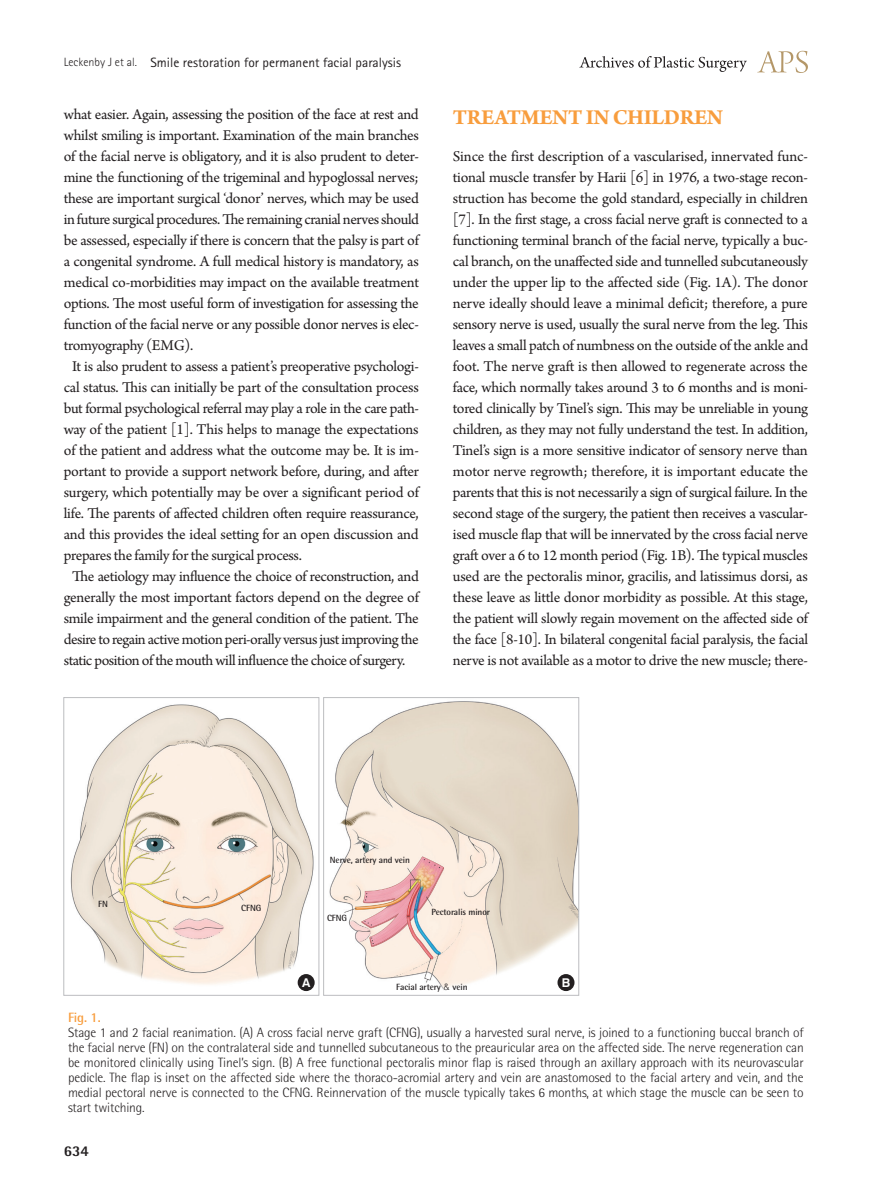
<style>
.page{position:relative;width:893px;height:1191px;background:#fff}
.page>*{position:absolute;margin:0;border:0;box-sizing:border-box;transform-origin:0 0}
.t1{font:700 22.5px "Arno Pro";letter-spacing:-.02em;color:#f89d3d}
.t2{font:15.75px/21px "Arno Pro";letter-spacing:-.02em;color:#231f20;text-align:justify}
.t3{font:800 15px "Rotis Semi Sans Std";color:#231f20}
.t4{font:300 13.5px/15px "Rotis Semi Sans Std";letter-spacing:-.01em;color:#231f20;text-align:justify}
.t5{font:13.5px "Rotis Sans Serif Std";color:#231f20}
.t6{font:700 13.5px "Rotis Semi Sans Std";color:#f89d3d}
.t7{font:700 12.15px "Swiss 721 BT";color:#fff}
.t8{font:700 9px "Rotis Semi Sans Std";letter-spacing:-.01em;color:#231f20}
.s1{font-weight:300;font-size:12px}
.s2{font-family:"Dotum";font-weight:400}
</style>
<div class="page">
<svg style="left:757px;top:51px;width:51px;height:22px"></svg>
<svg style="left:579px;top:56px;width:168px;height:16px"></svg>
<img style="left:70px;top:704px;width:245px;height:288px">
<div style="left:64px;top:697px;width:255px;height:298px;border:1px solid #bcbdc0"></div>
<img style="left:329px;top:701px;width:248px;height:291px">
<div style="left:323px;top:697px;width:256px;height:298px;border:1px solid #bcbdc0"></div>
<div style="left:298px;top:974px;width:17px;height:17px;background:#231f20;border-radius:50%"></div>
<div style="left:557px;top:974px;width:17px;height:17px;background:#231f20;border-radius:50%"></div>
<p class="t5" style="left:64px;top:54px;width:339px"><span class="s1">Leckenby J et al.</span> Smile restoration for permanent facial paralysis</p>
<p class="t2" style="left:64px;top:105px;width:356px">what easier. Again, assessing the position of the face at rest and</p>
<p class="t2" style="left:64px;top:126px;width:357px">whilst smiling is important. Examination of the main branches</p>
<p class="t2" style="left:64px;top:147px;width:357px">of the facial nerve is obligatory, and it is also prudent to deter-</p>
<p class="t2" style="left:64px;top:168px;width:357px">mine the functioning of the trigeminal and hypoglossal nerves;</p>
<p class="t2" style="left:64px;top:189px;width:357px">these are important surgical ‘donor’ nerves, which may be used</p>
<p class="t2" style="left:64px;top:210px;width:357px">in future surgical procedures. The remaining cranial nerves should</p>
<p class="t2" style="left:64px;top:231px;width:357px">be assessed, especially if there is concern that the palsy is part of</p>
<p class="t2" style="left:64px;top:252px;width:357px">a congenital syndrome. A full medical history is mandatory, as</p>
<p class="t2" style="left:64px;top:273px;width:357px">medical co-morbidities may impact on the available treatment</p>
<p class="t2" style="left:64px;top:294px;width:357px">options. The most useful form of investigation for assessing the</p>
<p class="t2" style="left:64px;top:315px;width:357px">function of the facial nerve or any possible donor nerves is elec-</p>
<p class="t2" style="left:64px;top:336px;width:131px">tromyography (EMG).</p>
<p class="t2" style="left:72px;top:357px;width:348px">It is also prudent to assess a patient’s preoperative psychologi-</p>
<p class="t2" style="left:64px;top:378px;width:356px">cal status. This can initially be part of the consultation process</p>
<p class="t2" style="left:64px;top:399px;width:357px">but formal psychological referral may play a role in the care path-</p>
<p class="t2" style="left:64px;top:420px;width:356px">way of the patient [1]. This helps to manage the expectations</p>
<p class="t2" style="left:64px;top:441px;width:357px">of the patient and address what the outcome may be. It is im-</p>
<p class="t2" style="left:64px;top:462px;width:357px">portant to provide a support network before, during, and after</p>
<p class="t2" style="left:64px;top:483px;width:357px">surgery, which potentially may be over a significant period of</p>
<p class="t2" style="left:64px;top:504px;width:356px">life. The parents of affected children often require reassurance,</p>
<p class="t2" style="left:64px;top:525px;width:356px">and this provides the ideal setting for an open discussion and</p>
<p class="t2" style="left:64px;top:546px;width:240px">prepares the family for the surgical process.</p>
<p class="t2" style="left:72px;top:566px;width:348px">The aetiology may influence the choice of reconstruction, and</p>
<p class="t2" style="left:64px;top:587px;width:357px">generally the most important factors depend on the degree of</p>
<p class="t2" style="left:64px;top:608px;width:357px">smile impairment and the general condition of the patient. The</p>
<p class="t2" style="left:64px;top:629px;width:357px">desire to regain active motion peri-orally versus just improving the</p>
<p class="t2" style="left:64px;top:650px;width:343px">static position of the mouth will influence the choice of surgery.</p>
<h1 class="t1" style="left:453px;top:105px;width:271px">TREATMENT IN CHILDREN</h1>
<p class="t2" style="left:453px;top:147px;width:357px">Since the first description of a vascularised, innervated func&shy;tional muscle transfer by Harii [6] in 1976, a two-stage recon&shy;struction has become the gold standard, especially in children [7]. In the first stage, a cross facial nerve graft is connected to a functioning terminal branch of the facial nerve, typically a buc&shy;cal branch, on the unaffected side and tunnelled subcutaneously under the upper lip to the affected side (Fig. 1A). The donor nerve ideally should leave a minimal deficit; therefore, a pure sensory nerve is used, usually the sural nerve from the leg. This leaves a small patch of numbness on the outside of the ankle and foot. The nerve graft is then allowed to regenerate across the face, which normally takes around 3 to 6 months and is moni&shy;tored clinically by Tinel’s sign. This may be unreliable in young children, as they may not fully understand the test. In addition, Tinel’s sign is a more sensitive indicator of sensory nerve than motor nerve regrowth; therefore, it is important educate the parents that this is not necessarily a sign of surgical failure. In the second stage of the surgery, the patient then receives a vascular&shy;ised muscle flap that will be innervated by the cross facial nerve graft over a 6 to 12 month period (Fig. 1B). The typical muscles used are the pectoralis minor, gracilis, and latissimus dorsi, as these leave as little donor morbidity as possible. At this stage, the patient will slowly regain movement on the affected side of the face [8-10]. In bilateral congenital facial paralysis, the facial nerve is not available as a motor to drive the new muscle; there-</p>
<p class="t8" style="left:98px;top:898px;width:11px">FN</p>
<p class="t8" style="left:241px;top:902px;width:22px">CFNG</p>
<p class="t8" style="left:330px;top:855px;width:82px">Nerve, artery and vein</p>
<p class="t8" style="left:327px;top:912px;width:22px">CFNG</p>
<p class="t8" style="left:432px;top:906px;width:60px">Pectoralis minor</p>
<p class="t7" style="left:302px;top:975px;width:10px">A</p>
<p class="t7" style="left:562px;top:975px;width:10px">B</p>
<p class="t8" style="left:396px;top:981px;width:73px">Facial artery <span class="s2">&amp;</span> vein</p>
<p class="t6" style="left:68px;top:1008px;width:34px">Fig. 1.</p>
<p class="t4" style="left:68px;top:1024px;width:737px">Stage 1 and 2 facial reanimation. (A) A cross facial nerve graft (CFNG), usually a harvested sural nerve, is joined to a functioning buccal branch of the facial nerve (FN) on the contralateral side and tunnelled subcutaneous to the preauricular area on the affected side. The nerve regeneration can be monitored clinically using Tinel’s sign. (B) A free functional pectoralis minor flap is raised through an axillary approach with its neurovascular pedicle. The flap is inset on the affected side where the thoraco-acromial artery and vein are anastomosed to the facial artery and vein, and the medial pectoral nerve is connected to the CFNG. Reinnervation of the muscle typically takes 6 months, at which stage the muscle can be seen to start twitching.</p>
<p class="t3" style="left:64px;top:1141px;width:27px">634</p>
</div>
